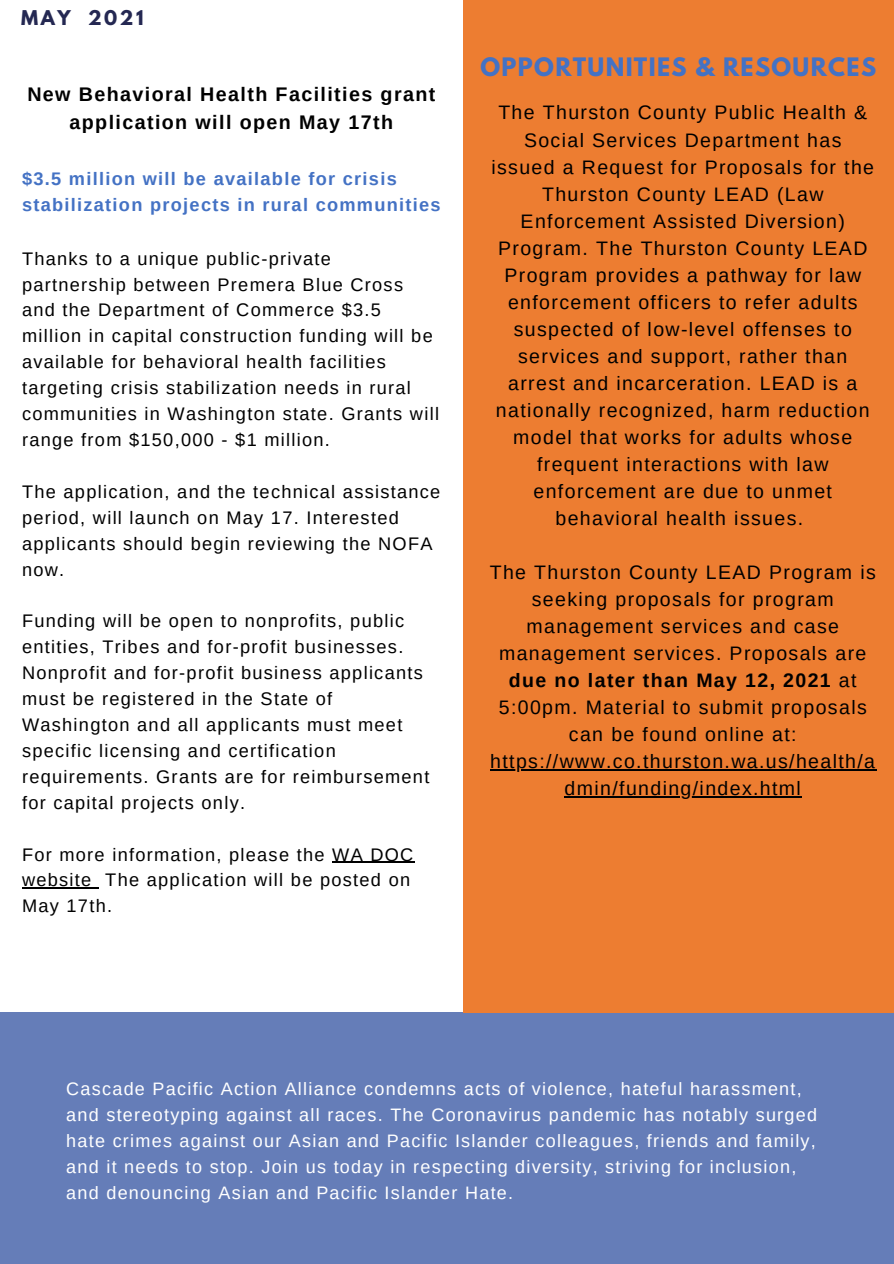
<style>
.page{position:relative;width:894px;height:1264px;background:#fff}
.page>*{position:absolute;margin:0;border:0;box-sizing:border-box;transform-origin:0 0}
.t1{font:700 22.5px "League Spartan";letter-spacing:.06em;color:#4472c4}
.t2{font:700 19.65px/28.2px "Arimo";letter-spacing:.07em;color:#000;text-align:center}
.t3{font:19.5px/27px "Arimo";letter-spacing:.07em;color:#000;text-align:center}
.t4{font:18.15px/26px "Arimo";letter-spacing:.07em;color:#000}
.t5{font:700 18.15px/26px "Arimo";letter-spacing:.07em;color:#4472c4}
.t6{font:18px/26px "Arimo";letter-spacing:.07em;color:#fff}
.t7{font:700 18px "League Spartan";letter-spacing:.14em;color:#242852}
.s1{font-weight:700}
</style>
<div class="page">
<div style="left:0;top:1012px;width:893px;height:251px;background:#657db8"></div>
<div style="left:463px;top:0;width:430px;height:1012px;background:#ed7d31"></div>
<hr style="left:332px;top:861px;width:82px;height:1px;background:#000">
<hr style="left:22px;top:887px;width:71px;height:1px;background:#000">
<hr style="left:490px;top:769px;width:386px;height:1px;background:#000">
<hr style="left:564px;top:796px;width:238px;height:1px;background:#000">
<p class="t7" style="left:21px;top:8px;width:124px">MAY 2021</p>
<p class="t2" style="left:27px;top:80px;width:409px">New Behavioral Health Facilities grant application will open May 17th</p>
<p class="t5" style="left:22px;top:165px;width:420px">$3.5 million will be available for crisis stabilization projects in rural communities</p>
<p class="t4" style="left:22px;top:245px;width:418px">Thanks to a unique public-private partnership between Premera Blue Cross and the Department of Commerce $3.5 million in capital construction funding will be available for behavioral health facilities targeting crisis stabilization needs in rural communities in Washington state. Grants will range from $150,000 - $1 million.</p>
<p class="t4" style="left:22px;top:478px;width:420px">The application, and the technical assistance period, will launch on May 17. Interested applicants should begin reviewing the NOFA now.</p>
<p class="t4" style="left:22px;top:608px;width:409px">Funding will be open to nonprofits, public entities, Tribes and for-profit businesses.<br>Nonprofit and for-profit business applicants must be registered in the State of Washington and all applicants must meet specific licensing and certification requirements. Grants are for reimbursement for capital projects only.</p>
<p class="t4" style="left:22px;top:841px;width:393px">For more information, please the WA DOC website The application will be posted on<br>May 17th.</p>
<p class="t1" style="left:480px;top:55px;width:397px">OPPORTUNITIES &amp; RESOURCES</p>
<p class="t3" style="left:491px;top:99px;width:384px">The Thurston County Public Health &amp; Social Services Department has issued a Request for Proposals for the Thurston County LEAD (Law Enforcement Assisted Diversion)<br>Program. The Thurston County LEAD Program provides a pathway for law enforcement officers to refer adults suspected of low-level offenses to services and support, rather than arrest and incarceration. LEAD is a nationally recognized, harm reduction model that works for adults whose frequent interactions with law enforcement are due to unmet behavioral health issues.</p>
<p class="t3" style="left:489px;top:559px;width:387px">The Thurston County LEAD Program is seeking proposals for program management services and case management services. Proposals are <span class="s1">due no later than May 12, 2021</span> at<br>5:00pm. Material to submit proposals can be found online at: https://www.co.thurston.wa.us/health/a dmin/funding/index.html</p>
<p class="t6" style="left:66px;top:1076px;width:752px">Cascade Pacific Action Alliance condemns acts of violence, hateful harassment, and stereotyping against all races. The Coronavirus pandemic has notably surged hate crimes against our Asian and Pacific Islander colleagues, friends and family, and it needs to stop. Join us today in respecting diversity, striving for inclusion, and denouncing Asian and Pacific Islander Hate.</p>
</div>
